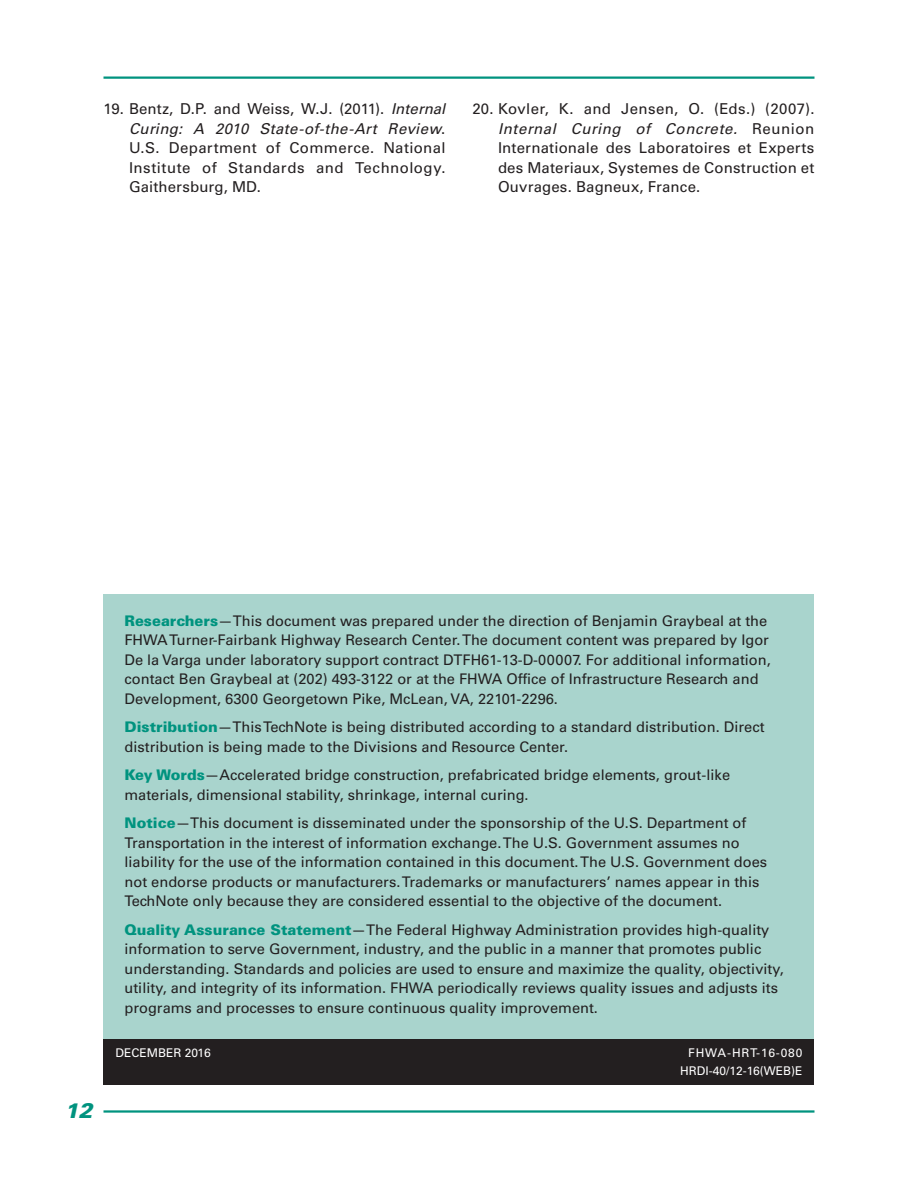
<style>
.page{position:relative;width:918px;height:1188px;background:#fff}
.page>*{position:absolute;margin:0;border:0;box-sizing:border-box;transform-origin:0 0}
.t1{font:italic 900 21px "Univers LT Std";color:#00937f}
.referencelist{font:15px/19.5px "Univers LT Std";letter-spacing:.015em;color:#231f20;text-align:justify}
.summ_box_text{font:14.7px/19.5px "Univers LT Std";color:#231f20}
.BM__date_info{font:12px "Univers LT Std";color:#fff}
.BM__date_info-2{font:12px "Univers LT Std";letter-spacing:.07em;color:#fff}
.s1{font-style:italic}
.s2{font-weight:900;color:#00937f}
</style>
<div class="page">
<hr style="left:104px;top:1110px;width:710px;height:3px;background:#00937f">
<hr style="left:104px;top:76px;width:710px;height:3px;background:#00937f">
<div style="left:104px;top:594px;width:710px;height:445px;background:#a9d4cd"></div>
<div style="left:104px;top:1039px;width:710px;height:45px;background:#231f20"></div>
<p class="referencelist" style="left:129px;top:99px;width:318px;text-indent:-26px">19. Bentz, D.P. and Weiss, W.J. (2011). <span class="s1">Internal Curing: A 2010 State-of-the-Art Review</span>.<br>U.S. Department of Commerce. National Institute of Standards and Technology.<br>Gaithersburg, MD.</p>
<p class="referencelist" style="left:498px;top:99px;width:318px;text-indent:-26px">20. Kovler, K. and Jensen, O. (Eds.) (2007).<br><span class="s1">Internal Curing of Concrete.</span> Reunion Internationale des Laboratoires et Experts des Materiaux, Systemes de Construction et Ouvrages. Bagneux, France.</p>
<h1 class="t1" style="left:65px;top:1097px;width:29px">12</h1>
<p class="summ_box_text" style="left:124px;top:611px;width:648px"><span class="s2">Researchers</span>—This document was prepared under the direction of Benjamin Graybeal at the FHWA Turner-Fairbank Highway Research Center. The document content was prepared by Igor De la Varga under laboratory support contract DTFH61-13-D-00007. For additional information, contact Ben Graybeal at (202) 493-3122 or at the FHWA Office of Infrastructure Research and Development, 6300 Georgetown Pike, McLean, VA, 22101-2296.</p>
<p class="summ_box_text" style="left:124px;top:717px;width:642px"><span class="s2">Distribution</span>—This TechNote is being distributed according to a standard distribution. Direct distribution is being made to the Divisions and Resource Center.</p>
<p class="summ_box_text" style="left:124px;top:765px;width:607px"><span class="s2">Key Words</span>—Accelerated bridge construction, prefabricated bridge elements, grout-like materials, dimensional stability, shrinkage, internal curing.</p>
<p class="summ_box_text" style="left:124px;top:813px;width:644px"><span class="s2">Notice</span>—This document is disseminated under the sponsorship of the U.S. Department of Transportation in the interest of information exchange. The U.S. Government assumes no liability for the use of the information contained in this document. The U.S. Government does not endorse products or manufacturers. Trademarks or manufacturers’ names appear in this TechNote only because they are considered essential to the objective of the document.</p>
<p class="summ_box_text" style="left:124px;top:920px;width:661px"><span class="s2">Quality Assurance Statement</span>—The Federal Highway Administration provides high-quality information to serve Government, industry, and the public in a manner that promotes public understanding. Standards and policies are used to ensure and maximize the quality, objectivity, utility, and integrity of its information. FHWA periodically reviews quality issues and adjusts its programs and processes to ensure continuous quality improvement.</p>
<p class="BM__date_info" style="left:116px;top:1046px;width:97px">DECEMBER 2016</p>
<p class="BM__date_info-2" style="left:688px;top:1046px;width:116px">FHWA-HRT-16-080</p>
<p class="BM__date_info" style="left:680px;top:1064px;width:124px">HRDI-40/12-16(WEB)E</p>
</div>
